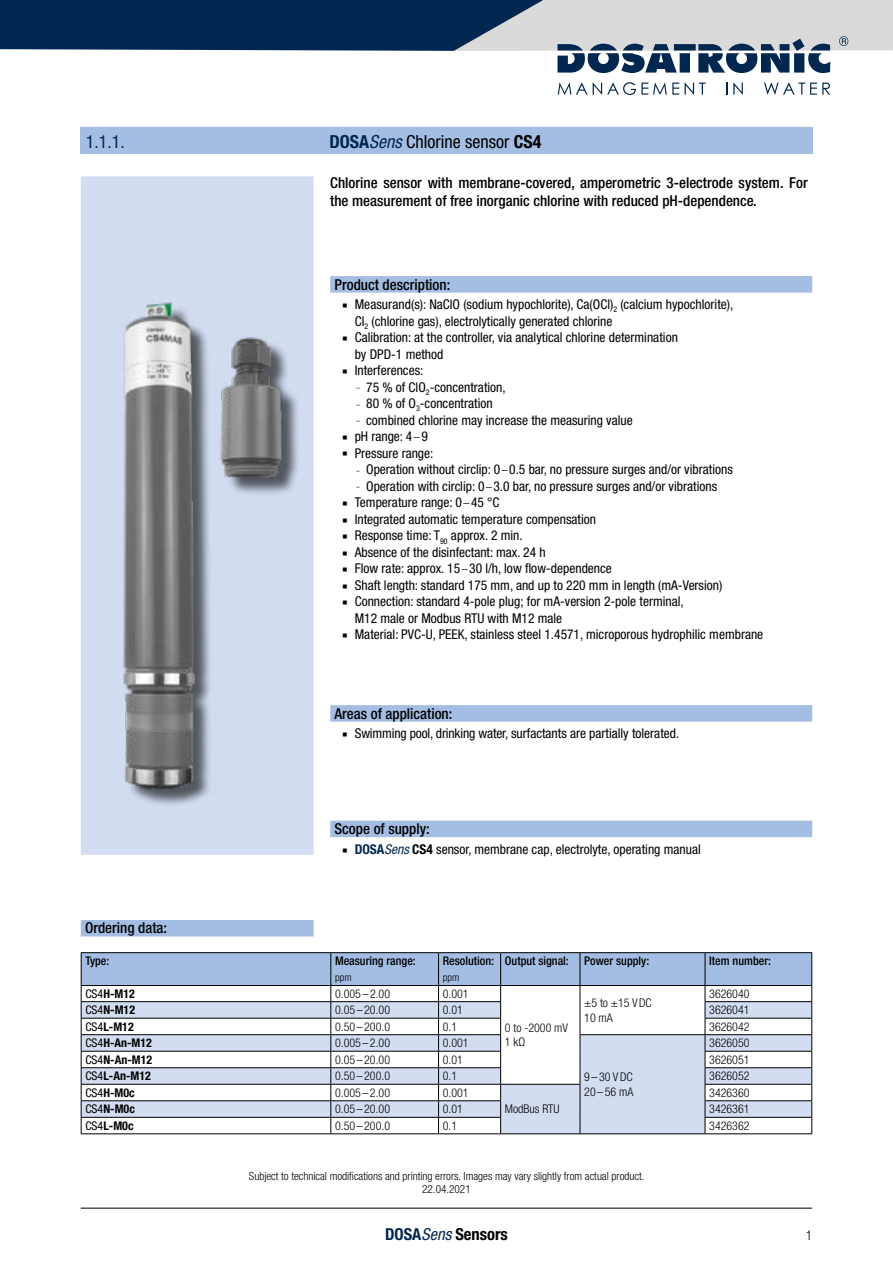
<style>
.page{position:relative;width:893px;height:1263px;background:#fff}
.page>*{position:absolute;margin:0;border:0;box-sizing:border-box;transform-origin:0 0}
.t1{font:condensed 18px "Helvetica Neue LT Pro";color:#000}
.t2{font:condensed 18px "Helvetica Neue LT Pro";color:#002750}
.t3{font:700 condensed 16.5px "Helvetica Neue LT Pro";color:#000}
.t4{font:500 condensed 15px/18px "Helvetica Neue LT Pro";color:#000}
.t5{font:condensed 13.5px/16.5px "Helvetica Neue LT Pro";color:#000}
.t6{font:300 condensed 13.5px "Helvetica Neue LT Pro";color:#000}
.t7{font:300 condensed 12px/14.4px "Helvetica Neue LT Pro";color:#000}
.t8{font:700 condensed 12px "Helvetica Neue LT Pro";color:#000}
.t9{font:500 condensed 12px "Helvetica Neue LT Pro";color:#000}
.t10{font:300 condensed 11.25px/13.5px "Helvetica Neue LT Pro";color:#000;text-align:center}
.t11{font:300 condensed 10.5px "Helvetica Neue LT Pro";color:#000}
.s1{font-weight:700;color:#002750}
.s2{font-style:italic;color:#002750}
.s3{font-weight:700}
.s4{font-size:6.75px}
.s5{font-weight:300;font-size:12px}
.s6{font-weight:400}
.s7{color:#002750}
.s8{font-weight:400;font-style:italic;color:#002750}
</style>
<div class="page">
<hr style="left:81px;top:1208px;width:731px;height:1px;background:#000">
<svg style="left:558px;top:82px;width:121px;height:13px"></svg>
<svg style="left:685px;top:83px;width:21px;height:12px"></svg>
<svg style="left:726px;top:83px;width:1px;height:12px"></svg>
<svg style="left:733px;top:83px;width:10px;height:12px"></svg>
<svg style="left:764px;top:83px;width:66px;height:12px"></svg>
<svg style="left:0;top:0;width:893px;height:73px"></svg>
<div style="left:81px;top:176px;width:233px;height:679px;background:#d3ddf2;border:2px solid #d3ddf2"></div>
<div style="left:127px;top:306px;width:174px;height:501px;background:#000;opacity:.6"></div>
<img style="left:123px;top:302px;width:165px;height:491px">
<div style="left:80px;top:127px;width:733px;height:27px;background:#a4bde3"></div>
<div style="left:81px;top:920px;width:233px;height:16px;background:#a4bde3"></div>
<hr style="left:81px;top:1133px;width:250px;height:1px;background:#000">
<hr style="left:705px;top:1133px;width:107px;height:1px;background:#000">
<hr style="left:331px;top:1133px;width:108px;height:1px;background:#000">
<hr style="left:439px;top:1133px;width:62px;height:1px;background:#000">
<hr style="left:81px;top:952px;width:250px;height:1px;background:#000">
<hr style="left:331px;top:952px;width:108px;height:1px;background:#000">
<hr style="left:439px;top:952px;width:62px;height:1px;background:#000">
<hr style="left:501px;top:952px;width:79px;height:1px;background:#000">
<hr style="left:580px;top:952px;width:125px;height:1px;background:#000">
<hr style="left:705px;top:952px;width:107px;height:1px;background:#000">
<hr style="left:501px;top:1133px;width:79px;height:1px;background:#000">
<svg style="left:81px;top:953px;width:731px;height:180px"></svg>
<hr style="left:580px;top:1133px;width:125px;height:1px;background:#000">
<div style="left:330px;top:276px;width:482px;height:17px;background:#a4bde3"></div>
<div style="left:330px;top:705px;width:482px;height:17px;background:#a4bde3"></div>
<div style="left:330px;top:821px;width:482px;height:16px;background:#a4bde3"></div>
<h1 class="t2" style="left:86px;top:131px;width:40px">1.1.1.</h1>
<h1 class="t1" style="left:329px;top:131px;width:213px"><span class="s1">DOSA</span><span class="s2">Sens</span> Chlorine sensor <span class="s3">CS4</span></h1>
<p class="t4" style="left:330px;top:173px;width:479px">Chlorine sensor with membrane-covered, amperometric 3-electrode system. For the measurement of free inorganic chlorine with reduced pH-dependence.</p>
<p class="t4" style="left:334px;top:275px;width:117px">Product description:</p>
<p class="t5" style="left:355px;top:296px;width:380px">Measurand(s): NaClO (sodium hypochlorite), Ca(OCl)<sub>2</sub> (calcium hypochlorite), Cl<sub>2</sub> (chlorine gas), electrolytically generated chlorine<br>Calibration: at the controller, via analytical chlorine determination<br>by DPD-1 method<br>Interferences:</p>
<p class="t5" style="left:357px;top:378px;width:151px"><span class="s4">–</span> 75 % of ClO<sub>2</sub>-concentration,</p>
<p class="t5" style="left:357px;top:395px;width:138px"><span class="s4">–</span> 80 % of O<sub>3</sub>-concentration</p>
<p class="t5" style="left:355px;top:411px;width:280px"><span class="s4">–</span> combined chlorine may increase the measuring value pH range: 4 <span class="s5">–</span>9<br>Pressure range:</p>
<p class="t5" style="left:357px;top:461px;width:378px"><span class="s4">–</span> Operation without circlip: 0 <span class="s5">–</span>0.5 bar, no pressure surges and/or vibrations</p>
<p class="t5" style="left:355px;top:477px;width:410px"><span class="s4">–</span> Operation with circlip: 0 <span class="s5">–</span>3.0 bar, no pressure surges and/or vibrations Temperature range: 0 <span class="s5">–</span>45 °C<br>Integrated automatic temperature compensation<br>Response time: T<sub>90</sub> approx. 2 min.<br>Absence of the disinfectant: max. 24 h<br>Flow rate: approx. 15<span class="s5">–</span>30 l/h, low flow-dependence<br>Shaft length: standard 175 mm, and up to 220 mm in length (mA-Version)<br>Connection: standard 4-pole plug; for mA-version 2-pole terminal,<br>M12 male or Modbus RTU with M12 male<br>Material: PVC-U, PEEK, stainless steel 1.4571, microporous hydrophilic membrane</p>
<p class="t4" style="left:334px;top:704px;width:119px">Areas of application:</p>
<p class="t5" style="left:355px;top:725px;width:326px">Swimming pool, drinking water, surfactants are partially tolerated.</p>
<p class="t4" style="left:334px;top:820px;width:97px">Scope of supply:</p>
<p class="t5" style="left:355px;top:840px;width:348px"><span class="s1">DOSA</span><span class="s2">Sens</span> <span class="s3">CS4</span> sensor, membrane cap, electrolyte, operating manual</p>
<p class="t4" style="left:85px;top:919px;width:84px">Ordering data:</p>
<p class="t9" style="left:85px;top:954px;width:25px">Type:</p>
<p class="t9" style="left:335px;top:954px;width:82px">Measuring range:</p>
<p class="t11" style="left:335px;top:971px;width:18px">ppm</p>
<p class="t9" style="left:443px;top:954px;width:53px">Resolution:</p>
<p class="t11" style="left:443px;top:971px;width:18px">ppm</p>
<p class="t9" style="left:505px;top:954px;width:65px">Output signal:</p>
<p class="t9" style="left:584px;top:954px;width:67px">Power supply:</p>
<p class="t9" style="left:709px;top:954px;width:63px">Item number:</p>
<p class="t8" style="left:85px;top:986px;width:51px"><span class="s6">CS4</span>H-M12</p>
<p class="t7" style="left:335px;top:986px;width:57px">0.005–2.00</p>
<p class="t7" style="left:443px;top:986px;width:27px">0.001</p>
<p class="t7" style="left:709px;top:986px;width:42px">3626040</p>
<p class="t7" style="left:584px;top:996px;width:69px">±5 to ±15 VDC<br>10 mA</p>
<p class="t8" style="left:85px;top:1003px;width:51px"><span class="s6">CS4</span>N-M12</p>
<p class="t7" style="left:335px;top:1003px;width:57px">0.05 –20.00</p>
<p class="t7" style="left:443px;top:1003px;width:22px">0.01</p>
<p class="t7" style="left:709px;top:1003px;width:42px">3626041</p>
<p class="t8" style="left:85px;top:1019px;width:50px"><span class="s6">CS4</span>L-M12</p>
<p class="t7" style="left:335px;top:1019px;width:57px">0.50 –200.0</p>
<p class="t7" style="left:443px;top:1019px;width:16px">0.1</p>
<p class="t7" style="left:709px;top:1019px;width:42px">3626042</p>
<p class="t8" style="left:85px;top:1036px;width:68px"><span class="s6">CS4</span>H-An-M12</p>
<p class="t7" style="left:335px;top:1036px;width:57px">0.005–2.00</p>
<p class="t7" style="left:443px;top:1036px;width:27px">0.001</p>
<p class="t7" style="left:584px;top:1070px;width:51px">9–30 VDC<br>20 –56 mA</p>
<p class="t7" style="left:505px;top:1020px;width:65px">0 to -2000 mV<br>1 kΩ</p>
<p class="t7" style="left:709px;top:1036px;width:42px">3626050</p>
<p class="t8" style="left:85px;top:1052px;width:68px"><span class="s6">CS4</span>N-An-M12</p>
<p class="t7" style="left:335px;top:1052px;width:57px">0.05 –20.00</p>
<p class="t7" style="left:443px;top:1052px;width:22px">0.01</p>
<p class="t7" style="left:709px;top:1052px;width:42px">3626051</p>
<p class="t8" style="left:85px;top:1069px;width:67px"><span class="s6">CS4</span>L-An-M12</p>
<p class="t7" style="left:335px;top:1069px;width:57px">0.50 –200.0</p>
<p class="t7" style="left:443px;top:1069px;width:16px">0.1</p>
<p class="t7" style="left:709px;top:1069px;width:42px">3626052</p>
<p class="t8" style="left:85px;top:1085px;width:51px"><span class="s6">CS4</span>H-M0c</p>
<p class="t7" style="left:335px;top:1085px;width:57px">0.005–2.00</p>
<p class="t7" style="left:443px;top:1085px;width:27px">0.001</p>
<p class="t7" style="left:505px;top:1102px;width:56px">ModBus RTU</p>
<p class="t7" style="left:709px;top:1085px;width:42px">3426360</p>
<p class="t8" style="left:85px;top:1102px;width:51px"><span class="s6">CS4</span>N-M0c</p>
<p class="t7" style="left:335px;top:1102px;width:57px">0.05 –20.00</p>
<p class="t7" style="left:443px;top:1102px;width:22px">0.01</p>
<p class="t7" style="left:709px;top:1102px;width:42px">3426361</p>
<p class="t8" style="left:85px;top:1118px;width:50px"><span class="s6">CS4</span>L-M0c</p>
<p class="t7" style="left:335px;top:1118px;width:57px">0.50 –200.0</p>
<p class="t7" style="left:443px;top:1118px;width:16px">0.1</p>
<p class="t7" style="left:709px;top:1118px;width:42px">3426362</p>
<p class="t10" style="left:249px;top:1169px;width:397px">Subject to technical modifications and printing errors. Images may vary slightly from actual product.<br>22.04.2021</p>
<p class="t3" style="left:385px;top:1224px;width:124px"><span class="s7">DOSA</span><span class="s8">Sens</span> Sensors</p>
<p class="t6" style="left:806px;top:1227px;width:8px">1</p>
</div>
